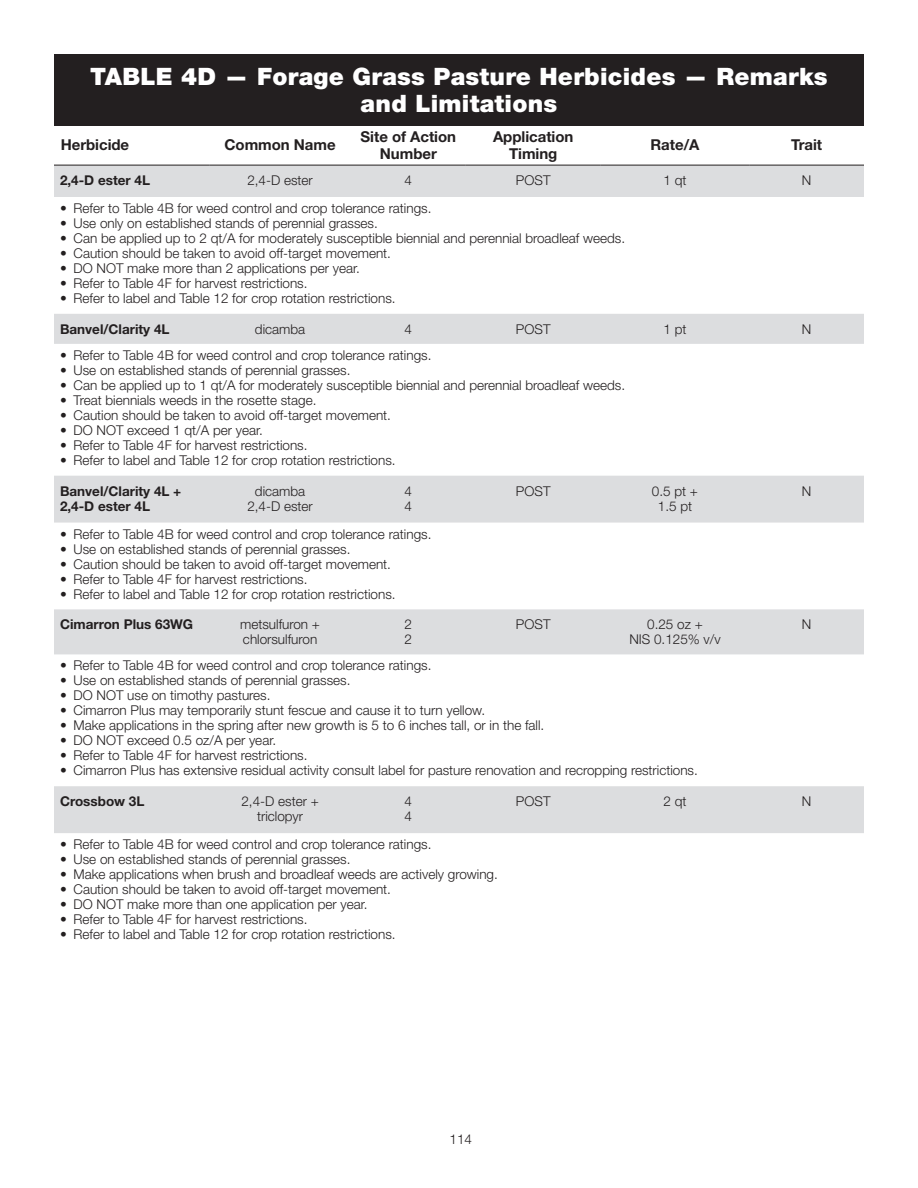
<style>
.page{position:relative;width:918px;height:1188px;background:#fff}
.page>*{position:absolute;margin:0;border:0;box-sizing:border-box;transform-origin:0 0}
.Table_H1{font:900 24px/27px "Helvetica Neue LT Std";letter-spacing:.01em;color:#fff;text-align:center}
.Table_H2{font:700 15px/16.5px "Helvetica Neue LT Std";letter-spacing:-.005em;color:#231f20;text-align:center}
.Table_body_CENTER{font:300 13.5px/15px "Helvetica Neue LT Std";color:#231f20;text-align:center}
.Table_body_CENTER-2{font:700 13.5px/15px "Helvetica Neue LT Std";color:#231f20}
</style>
<div class="page">
<div style="left:54px;top:54px;width:810px;height:71px;background:#231f20"></div>
<svg style="left:54px;top:166px;width:810px;height:667px"></svg>
<hr style="left:54px;top:165px;width:155px;height:1px;background:#231f20">
<hr style="left:209px;top:165px;width:142px;height:1px;background:#231f20">
<hr style="left:351px;top:165px;width:115px;height:1px;background:#231f20">
<hr style="left:466px;top:165px;width:135px;height:1px;background:#231f20">
<hr style="left:601px;top:165px;width:148px;height:1px;background:#231f20">
<hr style="left:749px;top:165px;width:115px;height:1px;background:#231f20">
<p class="Table_H1" style="left:90px;top:62px;width:739px">TABLE 4D — Forage Grass Pasture Herbicides — Remarks and Limitations</p>
<p class="Table_H2" style="left:61px;top:137px;width:70px">Herbicide</p>
<p class="Table_H2" style="left:225px;top:137px;width:113px">Common Name</p>
<p class="Table_H2" style="left:361px;top:128px;width:97px">Site of Action<br>Number</p>
<p class="Table_H2" style="left:493px;top:128px;width:82px">Application<br>Timing</p>
<p class="Table_H2" style="left:651px;top:137px;width:50px">Rate/A</p>
<p class="Table_H2" style="left:791px;top:137px;width:33px">Trait</p>
<p class="Table_body_CENTER-2" style="left:60px;top:172px;width:92px">2,4-D ester 4L</p>
<p class="Table_body_CENTER" style="left:247px;top:172px;width:67px">2,4-D ester</p>
<p class="Table_body_CENTER" style="left:405px;top:172px;width:9px">4</p>
<p class="Table_body_CENTER" style="left:516px;top:172px;width:36px">POST</p>
<p class="Table_body_CENTER" style="left:663px;top:172px;width:25px">1 qt</p>
<p class="Table_body_CENTER" style="left:802px;top:172px;width:11px">N</p>
<p class="Table_body_CENTER" style="left:60px;top:200px;width:370px">• Refer to Table 4B for weed control and crop tolerance ratings.</p>
<p class="Table_body_CENTER" style="left:60px;top:215px;width:317px">• Use only on established stands of perennial grasses.</p>
<p class="Table_body_CENTER" style="left:60px;top:230px;width:564px">• Can be applied up to 2 qt/A for moderately susceptible biennial and perennial broadleaf weeds.</p>
<p class="Table_body_CENTER" style="left:60px;top:245px;width:330px">• Caution should be taken to avoid off-target movement.</p>
<p class="Table_body_CENTER" style="left:60px;top:260px;width:299px">• DO NOT make more than 2 applications per year.</p>
<p class="Table_body_CENTER" style="left:60px;top:275px;width:246px">• Refer to Table 4F for harvest restrictions.</p>
<p class="Table_body_CENTER" style="left:60px;top:290px;width:335px">• Refer to label and Table 12 for crop rotation restrictions.</p>
<p class="Table_body_CENTER-2" style="left:60px;top:321px;width:111px">Banvel/Clarity 4L</p>
<p class="Table_body_CENTER" style="left:255px;top:321px;width:52px">dicamba</p>
<p class="Table_body_CENTER" style="left:405px;top:321px;width:9px">4</p>
<p class="Table_body_CENTER" style="left:516px;top:321px;width:36px">POST</p>
<p class="Table_body_CENTER" style="left:663px;top:321px;width:25px">1 pt</p>
<p class="Table_body_CENTER" style="left:802px;top:321px;width:11px">N</p>
<p class="Table_body_CENTER" style="left:60px;top:347px;width:370px">• Refer to Table 4B for weed control and crop tolerance ratings.</p>
<p class="Table_body_CENTER" style="left:60px;top:362px;width:289px">• Use on established stands of perennial grasses.</p>
<p class="Table_body_CENTER" style="left:60px;top:377px;width:564px">• Can be applied up to 1 qt/A for moderately susceptible biennial and perennial broadleaf weeds.</p>
<p class="Table_body_CENTER" style="left:60px;top:392px;width:255px">• Treat biennials weeds in the rosette stage.</p>
<p class="Table_body_CENTER" style="left:60px;top:407px;width:330px">• Caution should be taken to avoid off-target movement.</p>
<p class="Table_body_CENTER" style="left:60px;top:422px;width:202px">• DO NOT exceed 1 qt/A per year.</p>
<p class="Table_body_CENTER" style="left:60px;top:437px;width:246px">• Refer to Table 4F for harvest restrictions.</p>
<p class="Table_body_CENTER" style="left:60px;top:452px;width:335px">• Refer to label and Table 12 for crop rotation restrictions.</p>
<p class="Table_body_CENTER-2" style="left:60px;top:483px;width:123px">Banvel/Clarity 4L +<br>2,4-D ester 4L</p>
<p class="Table_body_CENTER" style="left:247px;top:483px;width:67px">dicamba<br>2,4-D ester</p>
<p class="Table_body_CENTER" style="left:405px;top:483px;width:9px;text-align:left">4<br>4</p>
<p class="Table_body_CENTER" style="left:516px;top:483px;width:36px">POST</p>
<p class="Table_body_CENTER" style="left:652px;top:483px;width:48px">0.5 pt +<br>1.5 pt</p>
<p class="Table_body_CENTER" style="left:802px;top:483px;width:11px">N</p>
<p class="Table_body_CENTER" style="left:60px;top:526px;width:370px">• Refer to Table 4B for weed control and crop tolerance ratings.</p>
<p class="Table_body_CENTER" style="left:60px;top:541px;width:289px">• Use on established stands of perennial grasses.</p>
<p class="Table_body_CENTER" style="left:60px;top:556px;width:330px">• Caution should be taken to avoid off-target movement.</p>
<p class="Table_body_CENTER" style="left:60px;top:571px;width:246px">• Refer to Table 4F for harvest restrictions.</p>
<p class="Table_body_CENTER" style="left:60px;top:586px;width:335px">• Refer to label and Table 12 for crop rotation restrictions.</p>
<p class="Table_body_CENTER-2" style="left:60px;top:617px;width:135px">Cimarron Plus 63WG</p>
<p class="Table_body_CENTER" style="left:240px;top:617px;width:81px;text-align:left">metsulfuron + chlorsulfuron</p>
<p class="Table_body_CENTER" style="left:405px;top:617px;width:9px;text-align:left">2<br>2</p>
<p class="Table_body_CENTER" style="left:516px;top:617px;width:36px">POST</p>
<p class="Table_body_CENTER" style="left:629px;top:617px;width:93px">0.25 oz +<br>NIS 0. 125% v/v</p>
<p class="Table_body_CENTER" style="left:802px;top:617px;width:11px">N</p>
<p class="Table_body_CENTER" style="left:60px;top:658px;width:370px">• Refer to Table 4B for weed control and crop tolerance ratings.</p>
<p class="Table_body_CENTER" style="left:60px;top:673px;width:289px">• Use on established stands of perennial grasses.</p>
<p class="Table_body_CENTER" style="left:60px;top:688px;width:209px">• DO NOT use on timothy pastures.</p>
<p class="Table_body_CENTER" style="left:60px;top:703px;width:424px">• Cimarron Plus may temporarily stunt fescue and cause it to turn yellow.</p>
<p class="Table_body_CENTER" style="left:60px;top:718px;width:483px">• Make applications in the spring after new growth is 5 to 6 inches tall, or in the fall.</p>
<p class="Table_body_CENTER" style="left:60px;top:733px;width:215px">• DO NOT exceed 0. 5 oz/A per year.</p>
<p class="Table_body_CENTER" style="left:60px;top:748px;width:246px">• Refer to Table 4F for harvest restrictions.</p>
<p class="Table_body_CENTER" style="left:60px;top:763px;width:637px">• Cimarron Plus has extensive residual activity consult label for pasture renovation and recropping restrictions.</p>
<p class="Table_body_CENTER-2" style="left:60px;top:793px;width:86px">Crossbow 3L</p>
<p class="Table_body_CENTER" style="left:241px;top:794px;width:79px">2,4-D ester + triclopyr</p>
<p class="Table_body_CENTER" style="left:405px;top:794px;width:9px;text-align:left">4<br>4</p>
<p class="Table_body_CENTER" style="left:516px;top:794px;width:36px">POST</p>
<p class="Table_body_CENTER" style="left:663px;top:794px;width:25px">2 qt</p>
<p class="Table_body_CENTER" style="left:802px;top:794px;width:11px">N</p>
<p class="Table_body_CENTER" style="left:60px;top:837px;width:370px">• Refer to Table 4B for weed control and crop tolerance ratings.</p>
<p class="Table_body_CENTER" style="left:60px;top:852px;width:289px">• Use on established stands of perennial grasses.</p>
<p class="Table_body_CENTER" style="left:60px;top:867px;width:437px">• Make applications when brush and broadleaf weeds are actively growing.</p>
<p class="Table_body_CENTER" style="left:60px;top:882px;width:330px">• Caution should be taken to avoid off-target movement.</p>
<p class="Table_body_CENTER" style="left:60px;top:897px;width:307px">• DO NOT make more than one application per year.</p>
<p class="Table_body_CENTER" style="left:60px;top:912px;width:246px">• Refer to Table 4F for harvest restrictions.</p>
<p class="Table_body_CENTER" style="left:60px;top:927px;width:335px">• Refer to label and Table 12 for crop rotation restrictions.</p>
<p class="Table_body_CENTER" style="left:450px;top:1131px;width:24px">114</p>
</div>
